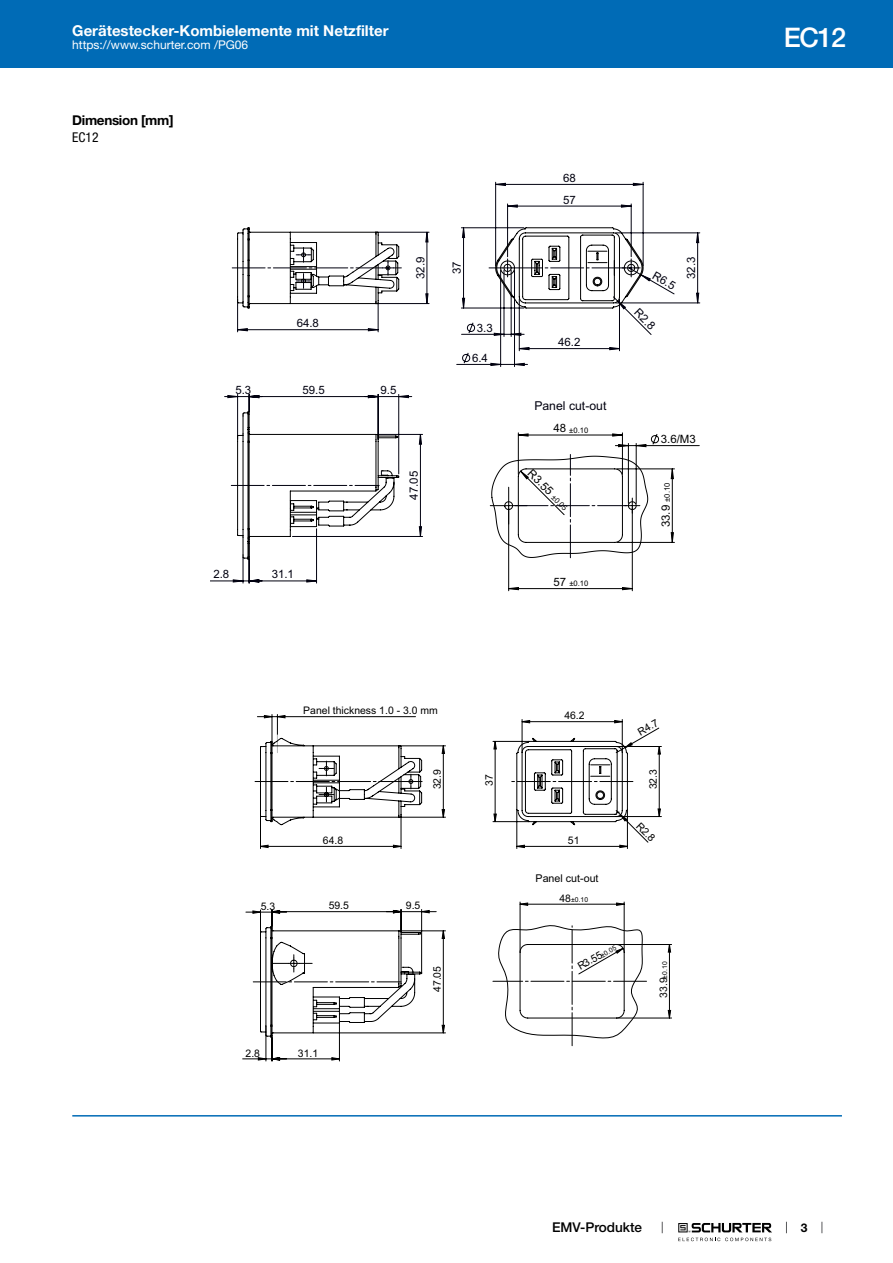
<style>
.page{position:relative;width:893px;height:1263px;background:#fff}
.page>*{position:absolute;margin:0;border:0;box-sizing:border-box;transform-origin:0 0}
.t1{font:500 27px "Helvetica Neue LT";color:#fff}
.t2{font:700 15px "Helvetica Neue LT";color:#fff}
.t3{font:700 13.5px "Helvetica Neue LT";letter-spacing:-.025em;color:#000}
.t4{font:500 13.5px "Helvetica Neue LT";color:#000}
.t5{font:condensed 13.5px "Helvetica Neue LT";color:#000}
.t6{font:12.3px "Arial";color:#00000f}
.t7{font:12px "Helvetica Neue LT";color:#fff}
.t8{font:700 12px "Helvetica Neue LT";color:#000}
.t9{font:11.55px "Arial";color:#00000f}
.t10{font:11.55px "Arial";color:#000}
.t11{font:10.65px "Arial";color:#000}
.t12{font:10.5px "Arial";color:#000}
.t13{font:7.65px "Arial";color:#000}
.t14{font:6.75px "Arial";color:#000}
.s1{font-size:11.55px}
.s2{font-size:7.65px}
.s3{font-size:10.5px}
.s4{font-size:6.75px}
</style>
<div class="page">
<svg style="left:678px;top:1223px;width:94px;height:18px"></svg>
<div style="left:0;top:0;width:893px;height:68px;background:#006bb6"></div>
<svg style="left:210px;top:182px;width:490px;height:401px"></svg>
<svg style="left:426px;top:232px;width:2px;height:72px"></svg>
<svg style="left:419px;top:434px;width:2px;height:102px"></svg>
<svg style="left:462px;top:228px;width:3px;height:80px"></svg>
<svg style="left:697px;top:233px;width:2px;height:70px"></svg>
<svg style="left:228px;top:395px;width:180px;height:187px"></svg>
<svg style="left:489px;top:183px;width:161px;height:182px"></svg>
<svg style="left:491px;top:432px;width:209px;height:159px"></svg>
<svg style="left:232px;top:268px;width:169px;height:20px"></svg>
<svg style="left:237px;top:227px;width:162px;height:333px"></svg>
<svg style="left:522px;top:720px;width:100px;height:3px"></svg>
<svg style="left:628px;top:741px;width:32px;height:102px"></svg>
<svg style="left:264px;top:715px;width:21px;height:3px"></svg>
<svg style="left:253px;top:910px;width:419px;height:150px"></svg>
<svg style="left:628px;top:773px;width:5px;height:9px"></svg>
<svg style="left:260px;top:737px;width:368px;height:301px"></svg>
<hr style="left:72px;top:1115px;width:770px;height:1px;background:#006bb6">
<h2 class="t2" style="left:72px;top:21px;width:318px">Gerätestecker-Kombielemente mit Netzfilter</h2>
<p class="t7" style="left:72px;top:38px;width:178px">https://www.schurter.com /PG06</p>
<p class="t3" style="left:72px;top:112px;width:103px">Dimension [mm]</p>
<p class="t5" style="left:72px;top:130px;width:28px">EC12</p>
<p class="t9" style="left:297px;top:315px;width:24px">64.8</p>
<p class="t9" style="left:412px;top:279px;width:24px;rotate:-90deg">32.9</p>
<p class="t9" style="left:235px;top:382px;width:17px">5.3</p>
<p class="t9" style="left:302px;top:382px;width:24px">59.5</p>
<p class="t9" style="left:380px;top:382px;width:17px">9.5</p>
<p class="t9" style="left:213px;top:566px;width:17px">2.8</p>
<p class="t9" style="left:272px;top:566px;width:24px">31.1</p>
<p class="t9" style="left:406px;top:500px;width:30px;rotate:-90deg">47.05</p>
<p class="t9" style="left:563px;top:170px;width:14px">68</p>
<p class="t9" style="left:563px;top:191px;width:14px">57</p>
<p class="t9" style="left:449px;top:274px;width:14px;rotate:-90deg">37</p>
<p class="t9" style="left:683px;top:279px;width:24px;rotate:-90deg">32.3</p>
<p class="t9" style="left:642px;top:305px;width:26px;rotate:45deg">R2.8</p>
<p class="t9" style="left:558px;top:334px;width:24px">46.2</p>
<p class="t9" style="left:658px;top:268px;width:26px;rotate:30deg">R6.5</p>
<p class="t9" style="left:477px;top:320px;width:17px">3.3</p>
<p class="t9" style="left:472px;top:350px;width:17px">6.4</p>
<p class="t6" style="left:534px;top:397px;width:74px">Panel cut-out</p>
<p class="t13" style="left:553px;top:425px;width:36px"><span class="s1">48</span> ±0.10</p>
<p class="t10" style="left:535px;top:465px;width:54px;rotate:45deg">R3.55 <span class="s2">±0.05</span></p>
<p class="t13" style="left:554px;top:578px;width:36px"><span class="s1">57</span> ±0.10</p>
<p class="t10" style="left:661px;top:431px;width:37px">3.6/M3</p>
<p class="t13" style="left:662px;top:527px;width:46px;rotate:-90deg"><span class="s1">33.9</span> ±0.10</p>
<p class="t12" style="left:303px;top:703px;width:136px">Panel thickness 1.0 - 3.0 mm</p>
<p class="t12" style="left:323px;top:833px;width:22px">64.8</p>
<p class="t12" style="left:430px;top:789px;width:22px;rotate:-90deg">32.9</p>
<p class="t12" style="left:261px;top:899px;width:16px">5.3</p>
<p class="t12" style="left:329px;top:898px;width:22px">59.5</p>
<p class="t12" style="left:406px;top:898px;width:16px">9.5</p>
<p class="t12" style="left:430px;top:992px;width:28px;rotate:-90deg">47.05</p>
<p class="t12" style="left:246px;top:1045px;width:16px">2.8</p>
<p class="t12" style="left:298px;top:1045px;width:22px">31.1</p>
<p class="t12" style="left:482px;top:786px;width:13px;rotate:-90deg">37</p>
<p class="t12" style="left:564px;top:708px;width:22px">46.2</p>
<p class="t12" style="left:568px;top:833px;width:13px">51</p>
<p class="t11" style="left:536px;top:871px;width:65px">Panel cut-out</p>
<p class="t14" style="left:559px;top:895px;width:30px"><span class="s3">48</span>±0.10</p>
<p class="t12" style="left:575px;top:961px;width:44px;rotate:-30deg">R3.55<span class="s4">±0.05</span></p>
<p class="t12" style="left:635px;top:727px;width:24px;rotate:-30deg">R4.7</p>
<p class="t12" style="left:646px;top:789px;width:22px;rotate:-90deg">32.3</p>
<p class="t12" style="left:643px;top:819px;width:24px;rotate:45deg">R2.8</p>
<p class="t14" style="left:660px;top:997px;width:37px;rotate:-90deg"><span class="s3">33.9</span>±0.10</p>
<p class="t4" style="left:552px;top:1219px;width:92px">EMV-Produkte</p>
<h1 class="t1" style="left:784px;top:21px;width:64px">EC12</h1>
<p class="t8" style="left:801px;top:1220px;width:8px">3</p>
</div>
